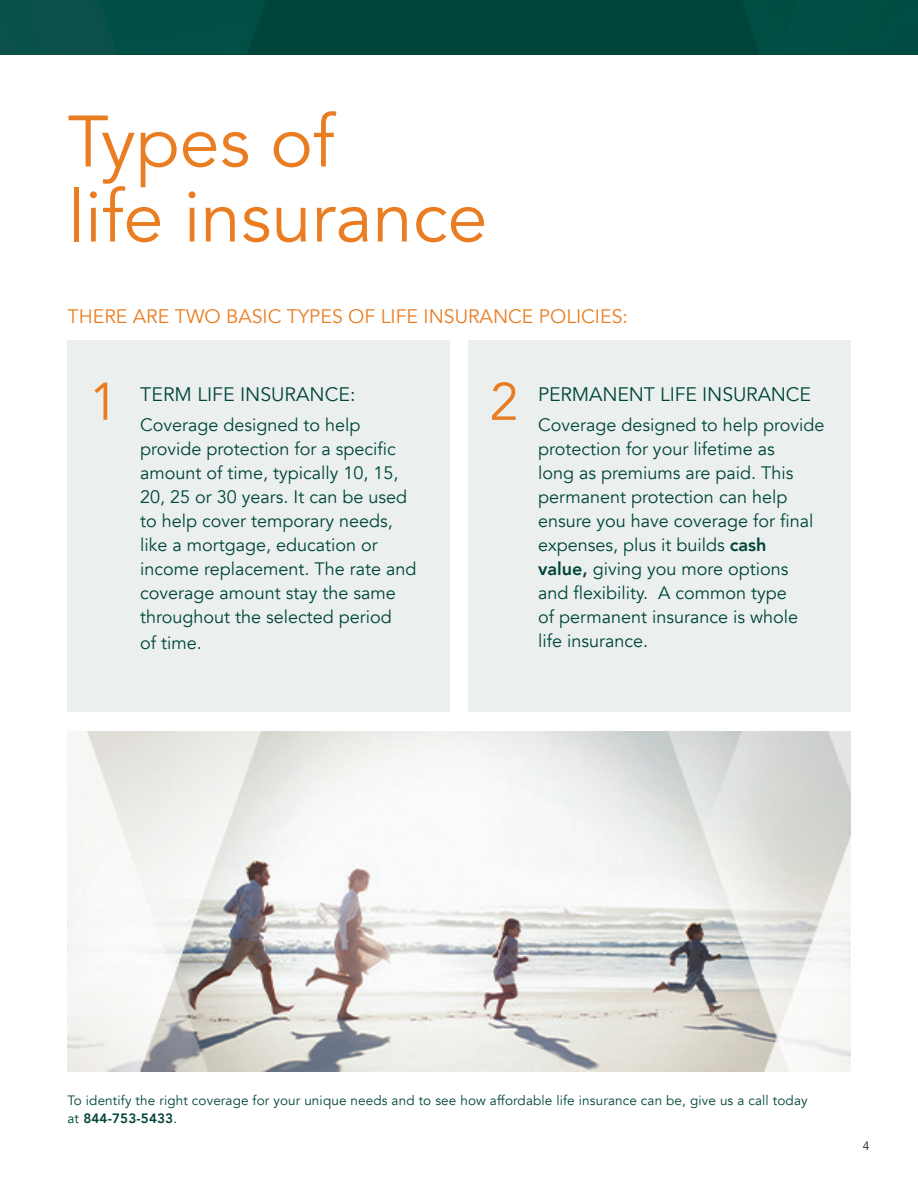
<style>
.page{position:relative;width:918px;height:1188px;background:#fff}
.page>*{position:absolute;margin:0;border:0;box-sizing:border-box;transform-origin:0 0}
.t1{font:72px/75px "Avenir";color:#ea7d22}
.t2{font:52.5px "Avenir";color:#ea7d22}
.t3{font:19.5px "Avenir";color:#ea7d22}
.t4{font:19.5px "Avenir";letter-spacing:-.005em;color:#00453a}
.t5{font:18px/24.2px "Avenir";color:#00453a}
.t6{font:13.5px/18px "Avenir";letter-spacing:.01em;color:#00453a}
.t7{font:12px "Avenir";color:#231f20}
.s1{font-weight:800}
</style>
<div class="page">
<img style="left:0;top:0;width:918px;height:54px">
<div style="left:68px;top:341px;width:382px;height:371px;background:#ebf0ef"></div>
<div style="left:468px;top:341px;width:382px;height:371px;background:#ebf0ef"></div>
<img style="left:68px;top:731px;width:782px;height:341px">
<p class="t1" style="left:68px;top:106px;width:421px">Types of<br>life insurance</p>
<p class="t3" style="left:68px;top:305px;width:562px">THERE ARE TWO BASIC TYPES OF LIFE INSURANCE POLICIES:</p>
<p class="t2" style="left:89px;top:370px;width:31px">1</p>
<p class="t2" style="left:490px;top:371px;width:31px">2</p>
<p class="t4" style="left:140px;top:382px;width:217px">TERM LIFE INSURANCE:</p>
<p class="t5" style="left:140px;top:413px;width:278px">Coverage designed to help provide protection for a specific amount of time, typically 10, 15,<br>20, 25 or 30 years. It can be used to help cover temporary needs, like a mortgage, education or income replacement. The rate and coverage amount stay the same throughout the selected period<br>of time.</p>
<p class="t4" style="left:538px;top:382px;width:275px">PERMANENT LIFE INSURANCE</p>
<p class="t5" style="left:538px;top:413px;width:288px">Coverage designed to help provide protection for your lifetime as<br>long as premiums are paid. This permanent protection can help ensure you have coverage for final expenses, plus it builds <span class="s1">cash<br>value,</span> giving you more options<br>and flexibility. A common type<br>of permanent insurance is whole life insurance.</p>
<p class="t6" style="left:68px;top:1092px;width:742px">To identify the right coverage for your unique needs and to see how affordable life insurance can be, give us a call today at <span class="s1">844-753-5433</span>.</p>
<p class="t7" style="left:863px;top:1139px;width:8px">4</p>
</div>
